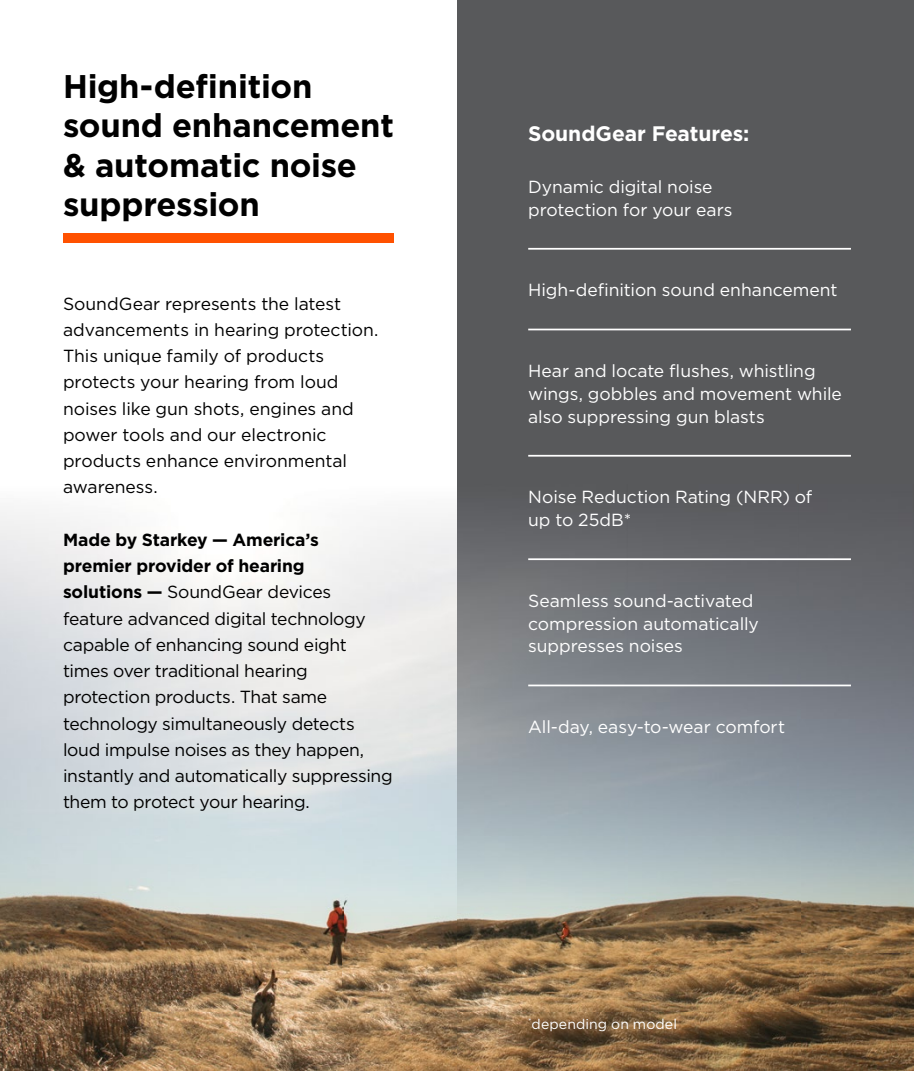
<style>
.page{position:relative;width:914px;height:1071px;background:#fff}
.page>*{position:absolute;margin:0;border:0;box-sizing:border-box;transform-origin:0 0}
.t1{font:700 32.73px/39.4px "Gotham";letter-spacing:-.01em;color:#000}
.t2{font:700 21px "Gotham";letter-spacing:-.005em;color:#fff}
.t3{font:17.5px/26.2px "Gotham";letter-spacing:-.015em;color:#000}
.t4{font:17.5px/22.8px "Gotham";letter-spacing:-.005em;color:#fff}
.t5{font:14px "Gotham";letter-spacing:.01em;color:#fff}
.s1{font-weight:700}
</style>
<div class="page">
<div style="left:457px;top:0;width:457px;height:1071px;background:#58595b"></div>
<img style="left:0;top:510px;width:914px;height:561px">
<div style="left:63px;top:234px;width:331px;height:9px;background:#ff5100"></div>
<hr style="left:528px;top:248px;width:322px;height:2px;background:#fff">
<hr style="left:528px;top:329px;width:322px;height:1px;background:#fff">
<hr style="left:528px;top:455px;width:322px;height:2px;background:#fff">
<hr style="left:528px;top:558px;width:322px;height:2px;background:#fff">
<hr style="left:528px;top:685px;width:322px;height:1px;background:#fff">
<h1 class="t1" style="left:63px;top:66px;width:332px">High-definition sound enhancement &amp; automatic noise suppression</h1>
<p class="t3" style="left:63px;top:290px;width:317px">SoundGear represents the latest advancements in hearing protection.<br>This unique family of products protects your hearing from loud noises like gun shots, engines and power tools and our electronic products enhance environmental awareness.</p>
<p class="t3" style="left:63px;top:526px;width:331px"><span class="s1">Made by Starkey — America’s<br>premier provider of hearing<br>solutions —</span> SoundGear devices feature advanced digital technology capable of enhancing sound eight times over traditional hearing protection products. That same technology simultaneously detects loud impulse noises as they happen, instantly and automatically suppressing them to protect your hearing.</p>
<p class="t2" style="left:528px;top:121px;width:223px">SoundGear Features:</p>
<p class="t4" style="left:528px;top:175px;width:206px">Dynamic digital noise protection for your ears</p>
<p class="t4" style="left:528px;top:279px;width:311px">High-definition sound enhancement</p>
<p class="t4" style="left:528px;top:359px;width:315px">Hear and locate flushes, whistling wings, gobbles and movement while also suppressing gun blasts</p>
<p class="t4" style="left:528px;top:486px;width:285px">Noise Reduction Rating (NRR) of up to 25dB*</p>
<p class="t4" style="left:528px;top:589px;width:232px">Seamless sound-activated compression automatically suppresses noises</p>
<p class="t4" style="left:528px;top:715px;width:258px">All-day, easy-to-wear comfort</p>
<p class="t5" style="left:528px;top:1016px;width:150px"><sup>*</sup>depending on model</p>
</div>
